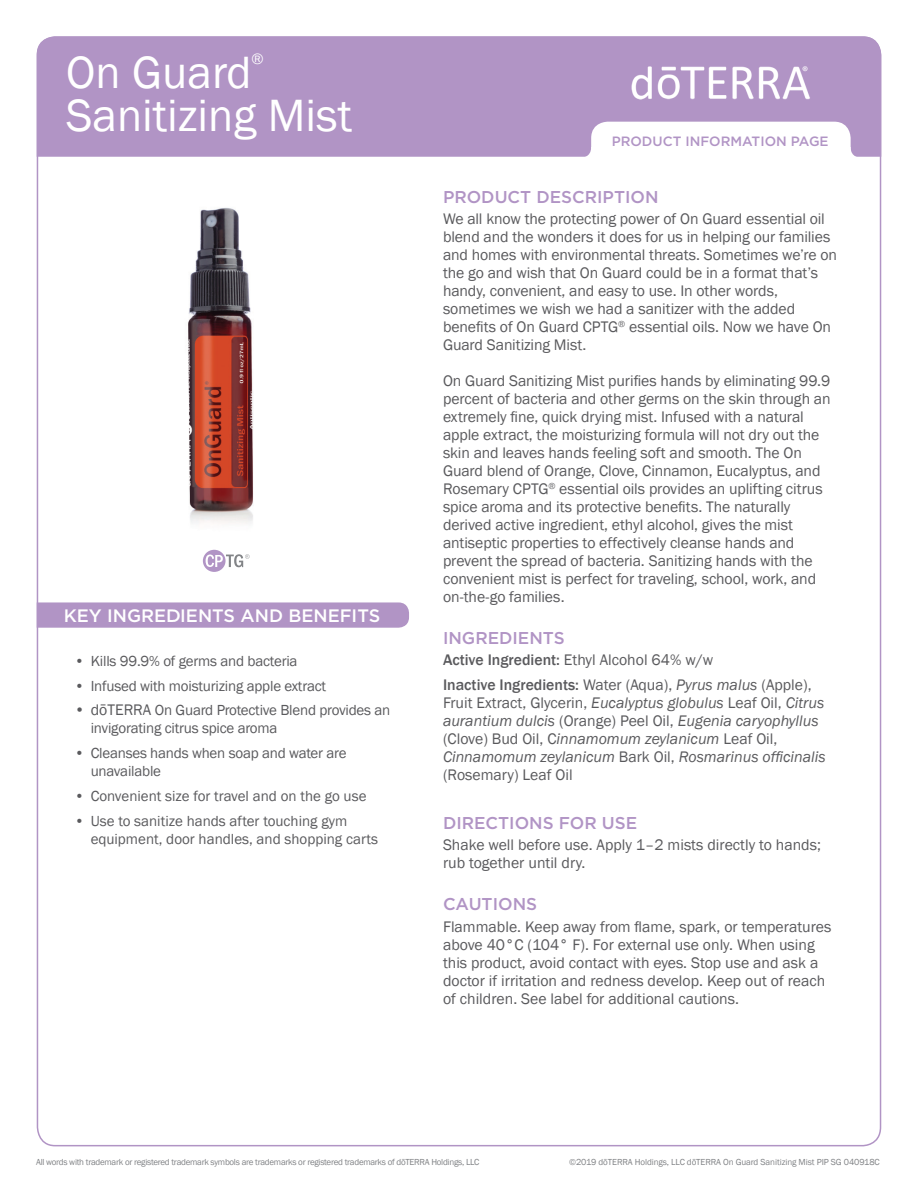
<style>
.page{position:relative;width:918px;height:1188px;background:#fff}
.page>*{position:absolute;margin:0;border:0;box-sizing:border-box;transform-origin:0 0}
.t1{font:46.5px "Franklin Gothic";color:#fff}
.t2{font:500 18px "Gotham";color:#fff}
.Purple_Headers{font:500 17.1px "Gotham";color:#b194c5}
.Body{font:15.75px/18px "Franklin Gothic";letter-spacing:-.005em;color:#5a5a5d}
.Directions_Bold_Attr{font:italic 15.75px/18px "Franklin Gothic";color:#5a5a5d}
.Directions_Bold_Attr-2{font:15.75px "Franklin Gothic";color:#5a5a5d}
.t3{font:15.75px "Franklin Gothic";color:#fff}
.t4{font:15px/18px "Franklin Gothic";letter-spacing:-.015em;color:#5a5a5d}
.t5{font:500 13.5px "Gotham";color:#b194c5}
.t6{font:9px "Franklin Gothic";letter-spacing:-.03em;color:#808285}
.t7{font:9px "Franklin Gothic";letter-spacing:-.01em;color:#808285}
.s1{font-size:15.75px}
.s2{font-weight:500}
.s3{font-weight:500;font-style:normal}
.s4{font-style:normal}
</style>
<div class="page">
<div style="left:37px;top:36px;width:844px;height:121px;background:#b194c5"></div>
<img style="left:621px;top:63px;width:200px;height:41px">
<svg style="left:581px;top:122px;width:280px;height:35px"></svg>
<svg style="left:37px;top:602px;width:372px;height:26px;background:#b397c7"></svg>
<img style="left:174px;top:207px;width:93px;height:421px">
<svg style="left:203px;top:550px;width:47px;height:22px"></svg>
<p class="t1" style="left:66px;top:43px;width:187px">On Guard</p>
<p class="t3" style="left:252px;top:48px;width:14px">®</p>
<p class="t1" style="left:66px;top:87px;width:288px">Sanitizing Mist</p>
<p class="t2" style="left:64px;top:604px;width:318px">KEY INGREDIENTS AND BENEFITS</p>
<p class="t4" style="left:75px;top:652px;width:225px">• Kills 99.9% of germs and bacteria</p>
<p class="t4" style="left:75px;top:677px;width:253px">• Infused with moisturizing apple extract</p>
<p class="t4" style="left:91px;top:702px;width:301px;text-indent:-16px"><span class="s1">• dōTERRA</span> On Guard Protective Blend provides an invigorating citrus spice aroma</p>
<p class="t4" style="left:91px;top:745px;width:258px;text-indent:-16px">• Cleanses hands when soap and water are unavailable</p>
<p class="t4" style="left:75px;top:787px;width:294px">• Convenient size for travel and on the go use</p>
<p class="t4" style="left:91px;top:812px;width:289px;text-indent:-16px">• Use to sanitize hands after touching gym equipment, door handles, and shopping carts</p>
<p class="t5" style="left:612px;top:132px;width:218px">PRODUCT INFORMATION PAGE</p>
<p class="Purple_Headers" style="left:443px;top:185px;width:217px">PRODUCT DESCRIPTION</p>
<p class="Body" style="left:443px;top:210px;width:395px">We all know the protecting power of On Guard essential oil blend and the wonders it does for us in helping our families and homes with environmental threats. Sometimes we’re on the go and wish that On Guard could be in a format that’s handy, convenient, and easy to use. In other words, sometimes we wish we had a sanitizer with the added benefits of On Guard CPTG<sup>®</sup> essential oils. Now we have On Guard Sanitizing Mist.</p>
<p class="Body" style="left:443px;top:372px;width:389px">On Guard Sanitizing Mist purifies hands by eliminating 99.9 percent of bacteria and other germs on the skin through an extremely fine, quick drying mist. Infused with a natural apple extract, the moisturizing formula will not dry out the skin and leaves hands feeling soft and smooth. The On Guard blend of Orange, Clove, Cinnamon, Eucalyptus, and Rosemary CPTG<sup>®</sup> essential oils provides an uplifting citrus spice aroma and its protective benefits. The naturally derived active ingredient, ethyl alcohol, gives the mist antiseptic properties to effectively cleanse hands and prevent the spread of bacteria. Sanitizing hands with the convenient mist is perfect for traveling, school, work, and on-the-go families.</p>
<p class="Purple_Headers" style="left:443px;top:627px;width:123px">INGREDIENTS</p>
<p class="Directions_Bold_Attr-2" style="left:443px;top:650px;width:272px"><span class="s2">Active Ingredient:</span> Ethyl Alcohol 64% w/w</p>
<p class="Directions_Bold_Attr" style="left:443px;top:676px;width:384px"><span class="s3">Inactive Ingredients:</span> <span class="s4">Water (Aqua),</span> Pyrus malus <span class="s4">(Apple), Fruit Extract, Glycerin,</span> Eucalyptus globulus <span class="s4">Leaf Oil,</span> Citrus aurantium dulcis <span class="s4">(Orange) Peel Oil,</span> Eugenia caryophyllus <span class="s4">(Clove) Bud Oil, C</span>innamomum zeylanicum <span class="s4">Leaf Oil, </span>Cinnamomum zeylanicum <span class="s4">Bark Oil,</span> Rosmarinus officinalis <span class="s4">(Rosemary) Leaf Oil</span></p>
<p class="Purple_Headers" style="left:443px;top:812px;width:196px">DIRECTIONS FOR USE</p>
<p class="Body" style="left:443px;top:836px;width:379px">Shake well before use. Apply 1–2 mists directly to hands; rub together until dry.</p>
<p class="Purple_Headers" style="left:443px;top:893px;width:96px">CAUTIONS</p>
<p class="Body" style="left:443px;top:918px;width:390px">Flammable. Keep away from flame, spark, or temperatures above 40°C (104° F). For external use only. When using this product, avoid contact with eyes. Stop use and ask a doctor if irritation and redness develop. Keep out of reach of children. See label for additional cautions.</p>
<p class="t6" style="left:36px;top:1156px;width:445px">All words with trademark or registered trademark symbols are trademarks or registered trademarks of dōTERRA Holdings, LLC</p>
<p class="t7" style="left:569px;top:1156px;width:312px">©2019 dōTERRA Holdings, LLC dōTERRA On Guard Sanitizing Mist PIP SG 040918C</p>
</div>
